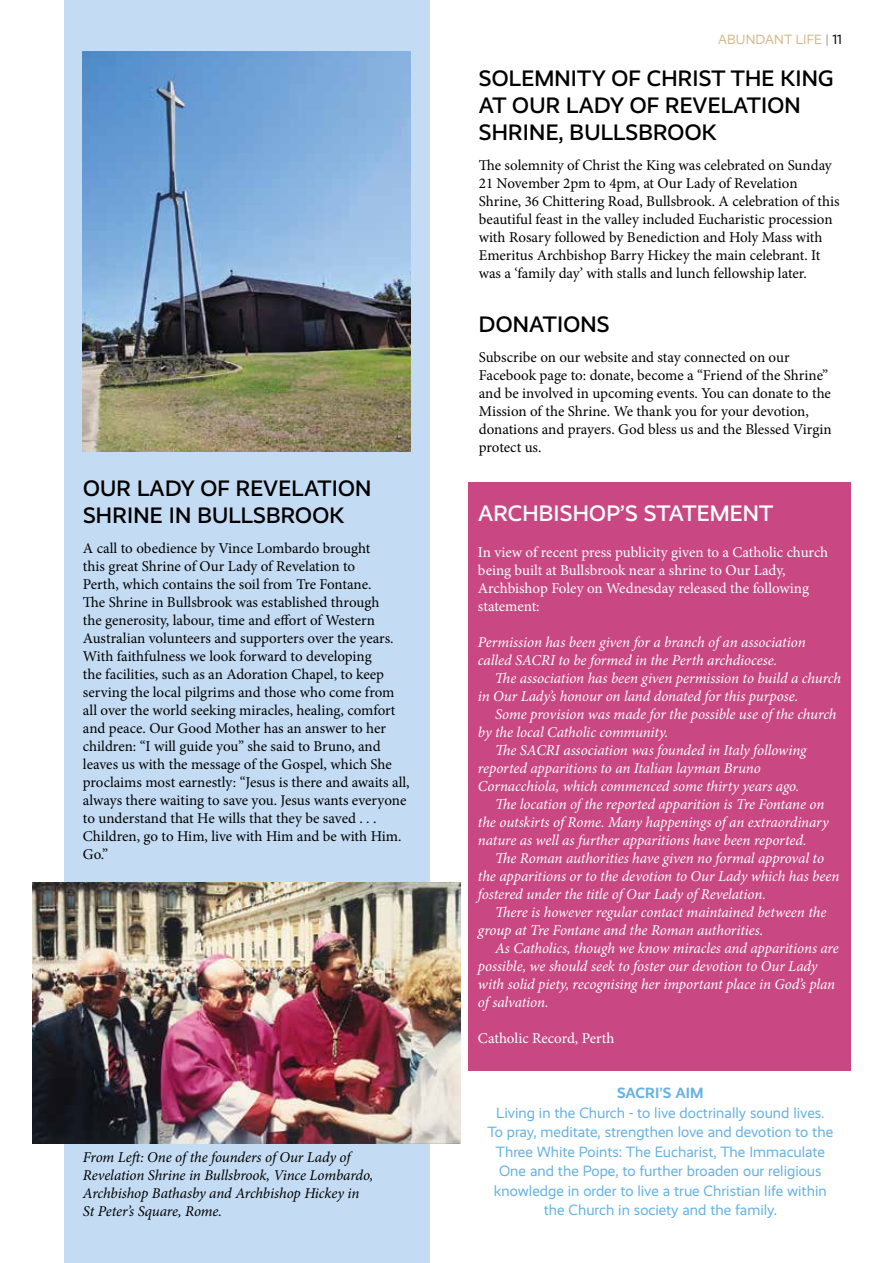
<style>
.page{position:relative;width:893px;height:1263px;background:#fff}
.page>*{position:absolute;margin:0;border:0;box-sizing:border-box;transform-origin:0 0}
.t1{font:500 22.5px/27px "Realist";letter-spacing:.01em;color:#000}
.t2{font:500 22.5px "Realist";letter-spacing:.01em;color:#fff}
.t3{font:15px/18px "Minion Pro";letter-spacing:-.005em;color:#000}
.t4{font:italic 15px/18px "Minion Pro";letter-spacing:-.01em;color:#fff}
.t5{font:15px/19.5px "Realist";color:#66b2e3;text-align:center}
.t6{font:15px/18px "Minion Pro";letter-spacing:-.005em;color:#fff}
.t7{font:italic 15px/18px "Minion Pro";letter-spacing:-.01em;color:#000}
.t8{font:700 15px "Realist";letter-spacing:.01em;color:#66b2e3}
.t9{font:13.5px "Realist";letter-spacing:.01em;color:#d5b785}
.s1{color:#939598}
.s2{color:#000}
</style>
<div class="page">
<div style="left:468px;top:483px;width:383px;height:588px;background:#c94883"></div>
<div style="left:64px;top:0;width:365px;height:1263px;background:#c4dcf3"></div>
<img style="left:83px;top:51px;width:327px;height:400px">
<img style="left:32px;top:882px;width:429px;height:261px">
<h1 class="t1" style="left:83px;top:474px;width:290px">OUR LADY OF REVELATION<br>SHRINE IN BULLSBROOK</h1>
<p class="t3" style="left:83px;top:539px;width:328px">A call to obedience by Vince Lombardo brought<br>this great Shrine of Our Lady of Revelation to<br>Perth, which contains the soil from Tre Fontane.<br>The Shrine in Bullsbrook was established through<br>the generosity, labour, time and effort of Western Australian volunteers and supporters over the years.<br>With faithfulness we look forward to developing<br>the facilities, such as an Adoration Chapel, to keep serving the local pilgrims and those who come from all over the world seeking miracles, healing, comfort and peace. Our Good Mother has an answer to her children: “I will guide you” she said to Bruno, and leaves us with the message of the Gospel, which She proclaims most earnestly: “Jesus is there and awaits all, always there waiting to save you. Jesus wants everyone to understand that He wills that they be saved . . .<br>Children, go to Him, live with Him and be with Him.<br>Go.”</p>
<p class="t7" style="left:83px;top:1148px;width:292px">From Left: One of the founders of Our Lady of Revelation Shrine in Bullsbrook, Vince Lombardo, Archbishop Bathasby and Archbishop Hickey in St Peter’s Square, Rome.</p>
<p class="t9" style="left:718px;top:32px;width:125px">ABUNDANT LIFE <span class="s1">|</span> <span class="s2">11</span></p>
<h1 class="t1" style="left:479px;top:65px;width:356px">SOLEMNITY OF CHRIST THE KING<br>AT OUR LADY OF REVELATION<br>SHRINE, BULLSBROOK</h1>
<p class="t3" style="left:479px;top:156px;width:362px">The solemnity of Christ the King was celebrated on Sunday 21 November 2pm to 4pm, at Our Lady of Revelation Shrine, 36 Chittering Road, Bullsbrook. A celebration of this beautiful feast in the valley included Eucharistic procession with Rosary followed by Benediction and Holy Mass with Emeritus Archbishop Barry Hickey the main celebrant. It was a ‘family day’ with stalls and lunch fellowship later.</p>
<h1 class="t1" style="left:479px;top:310px;width:132px">DONATIONS</h1>
<p class="t3" style="left:479px;top:348px;width:354px">Subscribe on our website and stay connected on our Facebook page to: donate, become a “Friend of the Shrine” and be involved in upcoming events. You can donate to the Mission of the Shrine. We thank you for your devotion, donations and prayers. God bless us and the Blessed Virgin protect us.</p>
<h1 class="t2" style="left:478px;top:501px;width:297px">ARCHBISHOP’S STATEMENT</h1>
<p class="t6" style="left:478px;top:543px;width:352px">In view of recent press publicity given to a Catholic church being built at Bullsbrook near a shrine to Our Lady, Archbishop Foley on Wednesday released the following statement:</p>
<p class="t4" style="left:478px;top:633px;width:329px">Permission has been given for a branch of an association called SACRI to be formed in the Perth archdiocese.</p>
<p class="t4" style="left:478px;top:669px;width:365px;text-indent:17px">The association has been given permission to build a church in Our Lady’s honour on land donated for this purpose.</p>
<p class="t4" style="left:495px;top:705px;width:343px">Some provision was made for the possible use of the church</p>
<p class="t4" style="left:478px;top:723px;width:192px">by the local Catholic community.</p>
<p class="t4" style="left:495px;top:741px;width:313px">The SACRI association was founded in Italy following</p>
<p class="t4" style="left:478px;top:759px;width:284px">reported apparitions to an Italian layman Bruno</p>
<p class="t4" style="left:478px;top:777px;width:323px">Cornacchiola, which commenced some thirty years ago.</p>
<p class="t4" style="left:495px;top:795px;width:331px">The location of the reported apparition is Tre Fontane on</p>
<p class="t4" style="left:478px;top:813px;width:352px">the outskirts of Rome. Many happenings of an extraordinary</p>
<p class="t4" style="left:478px;top:831px;width:330px">nature as well as further apparitions have been reported.</p>
<p class="t4" style="left:495px;top:849px;width:330px">The Roman authorities have given no formal approval to</p>
<p class="t4" style="left:478px;top:867px;width:363px">the apparitions or to the devotion to Our Lady which has been</p>
<p class="t4" style="left:478px;top:885px;width:289px">fostered under the title of Our Lady of Revelation.</p>
<p class="t4" style="left:495px;top:903px;width:333px">There is however regular contact maintained between the</p>
<p class="t4" style="left:478px;top:921px;width:287px">group at Tre Fontane and the Roman authorities.</p>
<p class="t4" style="left:495px;top:939px;width:345px">As Catholics, though we know miracles and apparitions are</p>
<p class="t4" style="left:478px;top:957px;width:341px">possible, we should seek to foster our devotion to Our Lady</p>
<p class="t4" style="left:478px;top:975px;width:359px">with solid piety, recognising her important place in God’s plan</p>
<p class="t4" style="left:478px;top:993px;width:72px">of salvation.</p>
<p class="t6" style="left:478px;top:1029px;width:138px">Catholic Record, Perth</p>
<p class="t8" style="left:617px;top:1084px;width:88px">SACRI’S AIM</p>
<p class="t5" style="left:488px;top:1103px;width:347px">Living in the Church - to live doctrinally sound lives.<br>To pray, meditate, strengthen love and devotion to the Three White Points: The Eucharist, The Immaculate One and the Pope, to further broaden our religious knowledge in order to live a true Christian life within the Church in society and the family.</p>
</div>
